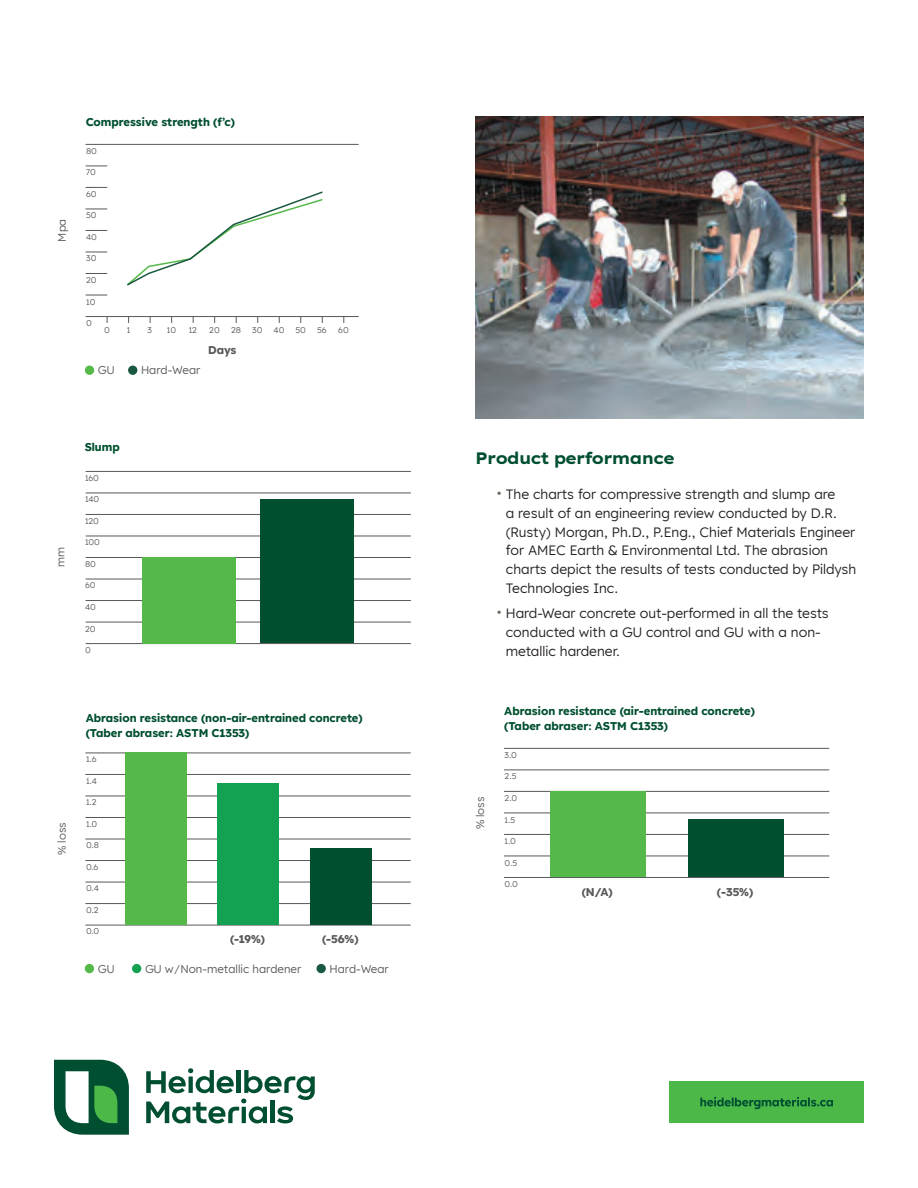
<style>
.page{position:relative;width:918px;height:1188px;background:#fff}
.page>*{position:absolute;margin:0;border:0;box-sizing:border-box;transform-origin:0 0}
.t1{font:700 16.5px "Lexend Exa HM";color:#004f31}
.t2{font:13.5px/18.8px "Lexend HM";color:#231f20}
.t3{font:700 11.25px/15.3px "Lexend HM";color:#004f2f}
.t4{font:11.25px "Lexend HM";color:#57585a}
.t5{font:700 11.25px "Lexend HM";letter-spacing:-.01em;color:#57585a}
.t6{font:10.8px "Lexend HM";letter-spacing:-.01em;color:#57585a}
.t7{font:8.25px "Lexend HM";color:#57585a}
.s1{color:#65665b}
</style>
<div class="page">
<img style="left:476px;top:116px;width:388px;height:302px">
<svg style="left:54px;top:1060px;width:75px;height:75px"></svg>
<svg style="left:146px;top:1068px;width:169px;height:55px"></svg>
<div style="left:669px;top:1081px;width:195px;height:42px;background:#4cb848"></div>
<svg style="left:700px;top:1097px;width:133px;height:12px"></svg>
<hr style="left:86px;top:471px;width:325px;height:1px;background:#57585a">
<hr style="left:86px;top:493px;width:325px;height:1px;background:#57585a">
<hr style="left:86px;top:514px;width:325px;height:1px;background:#57585a">
<hr style="left:86px;top:536px;width:325px;height:1px;background:#57585a">
<hr style="left:86px;top:557px;width:325px;height:1px;background:#57585a">
<hr style="left:86px;top:579px;width:325px;height:1px;background:#57585a">
<hr style="left:86px;top:600px;width:325px;height:1px;background:#57585a">
<hr style="left:86px;top:622px;width:325px;height:1px;background:#57585a">
<hr style="left:86px;top:643px;width:325px;height:1px;background:#57585a">
<div style="left:142px;top:557px;width:94px;height:86px;background:#55b94a"></div>
<div style="left:261px;top:500px;width:93px;height:143px;background:#004f2f"></div>
<hr style="left:86px;top:144px;width:272px;height:1px;background:#57585a">
<svg style="left:86px;top:166px;width:21px;height:1px"></svg>
<svg style="left:86px;top:187px;width:21px;height:1px"></svg>
<svg style="left:86px;top:209px;width:21px;height:1px"></svg>
<svg style="left:86px;top:230px;width:21px;height:1px"></svg>
<svg style="left:86px;top:252px;width:21px;height:1px"></svg>
<svg style="left:86px;top:273px;width:21px;height:1px"></svg>
<svg style="left:86px;top:295px;width:21px;height:1px"></svg>
<hr style="left:86px;top:316px;width:272px;height:1px;background:#57585a">
<svg style="left:127px;top:191px;width:196px;height:95px"></svg>
<div style="left:85px;top:366px;width:9px;height:9px;background:#55b94a;border-radius:50%"></div>
<div style="left:128px;top:366px;width:9px;height:9px;background:#1a5941;border-radius:50%"></div>
<hr style="left:86px;top:753px;width:324px;height:1px;background:#57585a">
<hr style="left:86px;top:774px;width:324px;height:1px;background:#57585a">
<hr style="left:86px;top:796px;width:324px;height:1px;background:#57585a">
<hr style="left:86px;top:817px;width:324px;height:1px;background:#57585a">
<hr style="left:86px;top:839px;width:324px;height:1px;background:#57585a">
<hr style="left:86px;top:860px;width:324px;height:1px;background:#57585a">
<hr style="left:86px;top:882px;width:324px;height:1px;background:#57585a">
<hr style="left:86px;top:903px;width:324px;height:1px;background:#57585a">
<hr style="left:86px;top:925px;width:324px;height:1px;background:#57585a">
<div style="left:217px;top:783px;width:62px;height:142px;background:#15a152"></div>
<div style="left:125px;top:753px;width:61px;height:172px;background:#55b94a"></div>
<div style="left:310px;top:848px;width:61px;height:77px;background:#004f2f"></div>
<div style="left:85px;top:964px;width:9px;height:9px;background:#55b94a;border-radius:50%"></div>
<div style="left:132px;top:964px;width:9px;height:9px;background:#15a152;border-radius:50%"></div>
<div style="left:317px;top:964px;width:9px;height:9px;background:#1a5941;border-radius:50%"></div>
<hr style="left:504px;top:748px;width:325px;height:1px;background:#57585a">
<hr style="left:504px;top:770px;width:325px;height:1px;background:#57585a">
<hr style="left:504px;top:791px;width:325px;height:1px;background:#57585a">
<hr style="left:504px;top:813px;width:325px;height:1px;background:#57585a">
<hr style="left:504px;top:834px;width:325px;height:1px;background:#57585a">
<hr style="left:504px;top:856px;width:325px;height:1px;background:#57585a">
<hr style="left:504px;top:877px;width:325px;height:1px;background:#57585a">
<div style="left:550px;top:791px;width:96px;height:86px;background:#55b94a"></div>
<div style="left:688px;top:819px;width:95px;height:58px;background:#004f2f"></div>
<p class="t6" style="left:54px;top:242px;width:24px;rotate:-90deg">Mpa</p>
<p class="t3" style="left:86px;top:113px;width:151px">Compressive strength (f’c)</p>
<p class="t7" style="left:86px;top:145px;width:12px">80</p>
<p class="t7" style="left:86px;top:166px;width:11px">70</p>
<p class="t7" style="left:86px;top:188px;width:12px">60</p>
<p class="t7" style="left:86px;top:209px;width:12px">50</p>
<p class="t7" style="left:86px;top:231px;width:12px">40</p>
<p class="t7" style="left:86px;top:252px;width:12px">30</p>
<p class="t7" style="left:86px;top:274px;width:12px">20</p>
<p class="t7" style="left:86px;top:295px;width:11px">10</p>
<p class="t7" style="left:86px;top:317px;width:7px">0</p>
<p class="t7" style="left:104px;top:324px;width:7px">0</p>
<p class="t7" style="left:127px;top:324px;width:5px">1</p>
<p class="t7" style="left:148px;top:324px;width:6px">3</p>
<p class="t7" style="left:167px;top:324px;width:11px">10</p>
<p class="t7" style="left:189px;top:324px;width:10px">12</p>
<p class="t7" style="left:209px;top:324px;width:12px">20</p>
<p class="t7" style="left:231px;top:324px;width:11px">28</p>
<p class="t7" style="left:252px;top:324px;width:12px">30</p>
<p class="t7" style="left:274px;top:324px;width:12px">40</p>
<p class="t7" style="left:295px;top:324px;width:12px">50</p>
<p class="t7" style="left:317px;top:324px;width:11px">56</p>
<p class="t7" style="left:338px;top:324px;width:12px">60</p>
<p class="t5" style="left:208px;top:341px;width:30px">Days</p>
<p class="t4" style="left:98px;top:362px;width:18px">GU</p>
<p class="t4" style="left:141px;top:362px;width:61px">Hard-Wear</p>
<p class="t6" style="left:53px;top:567px;width:22px;rotate:-90deg">mm</p>
<p class="t3" style="left:85px;top:438px;width:37px">Slump</p>
<p class="t7" style="left:85px;top:472px;width:16px">160</p>
<p class="t7" style="left:85px;top:493px;width:16px">140</p>
<p class="t7" style="left:85px;top:515px;width:16px">120</p>
<p class="t7" style="left:85px;top:536px;width:17px">100</p>
<p class="t7" style="left:85px;top:558px;width:12px">80</p>
<p class="t7" style="left:85px;top:579px;width:12px">60</p>
<p class="t7" style="left:85px;top:601px;width:12px">40</p>
<p class="t7" style="left:85px;top:622px;width:12px">20</p>
<p class="t7" style="left:85px;top:644px;width:7px">0</p>
<p class="t6" style="left:54px;top:855px;width:34px;rotate:-90deg">% loss</p>
<p class="t3" style="left:86px;top:709px;width:279px">Abrasion resistance (non-air-entrained concrete) (Taber abraser: ASTM C1353)</p>
<p class="t7" style="left:86px;top:753px;width:12px">1.6</p>
<p class="t7" style="left:86px;top:775px;width:12px">1.4</p>
<p class="t7" style="left:86px;top:796px;width:12px">1.2</p>
<p class="t7" style="left:86px;top:818px;width:13px">1.0</p>
<p class="t7" style="left:86px;top:839px;width:14px">0.8</p>
<p class="t7" style="left:86px;top:861px;width:14px">0.6</p>
<p class="t7" style="left:86px;top:882px;width:14px">0.4</p>
<p class="t7" style="left:86px;top:904px;width:14px">0.2</p>
<p class="t7" style="left:86px;top:925px;width:15px">0.0</p>
<p class="t4" style="left:98px;top:960px;width:18px">GU</p>
<p class="t5" style="left:230px;top:930px;width:37px">(-19%)</p>
<p class="t5" style="left:322px;top:930px;width:38px">(-56%)</p>
<p class="t4" style="left:145px;top:960px;width:158px">GU w/Non-metallic hardener</p>
<p class="t4" style="left:329px;top:960px;width:61px">Hard-Wear</p>
<p class="t1" style="left:476px;top:445px;width:200px">Product performance</p>
<p class="t2" style="left:506px;top:484px;width:352px;text-indent:-9px"><span class="s1">•</span> The charts for compressive strength and slump are<br>a result of an engineering review conducted by D.R. (Rusty) Morgan, Ph.D., P.Eng., Chief Materials Engineer for AMEC Earth &amp; Environmental Ltd. The abrasion charts depict the results of tests conducted by Pildysh Technologies Inc.</p>
<p class="t2" style="left:506px;top:603px;width:325px;text-indent:-9px"><span class="s1">•</span> Hard-Wear concrete out-performed in all the tests conducted with a GU control and GU with a non&shy;metallic hardener.</p>
<p class="t6" style="left:472px;top:829px;width:34px;rotate:-90deg">% loss</p>
<p class="t3" style="left:504px;top:703px;width:252px">Abrasion resistance (air-entrained concrete) (Taber abraser: ASTM C1353)</p>
<p class="t7" style="left:505px;top:749px;width:14px">3.0</p>
<p class="t7" style="left:505px;top:770px;width:13px">2.5</p>
<p class="t7" style="left:505px;top:792px;width:14px">2.0</p>
<p class="t7" style="left:505px;top:814px;width:12px">1.5</p>
<p class="t7" style="left:505px;top:835px;width:13px">1.0</p>
<p class="t7" style="left:505px;top:857px;width:14px">0.5</p>
<p class="t7" style="left:505px;top:878px;width:15px">0.0</p>
<p class="t5" style="left:582px;top:883px;width:33px">(N/A)</p>
<p class="t5" style="left:717px;top:883px;width:38px">(-35%)</p>
</div>
